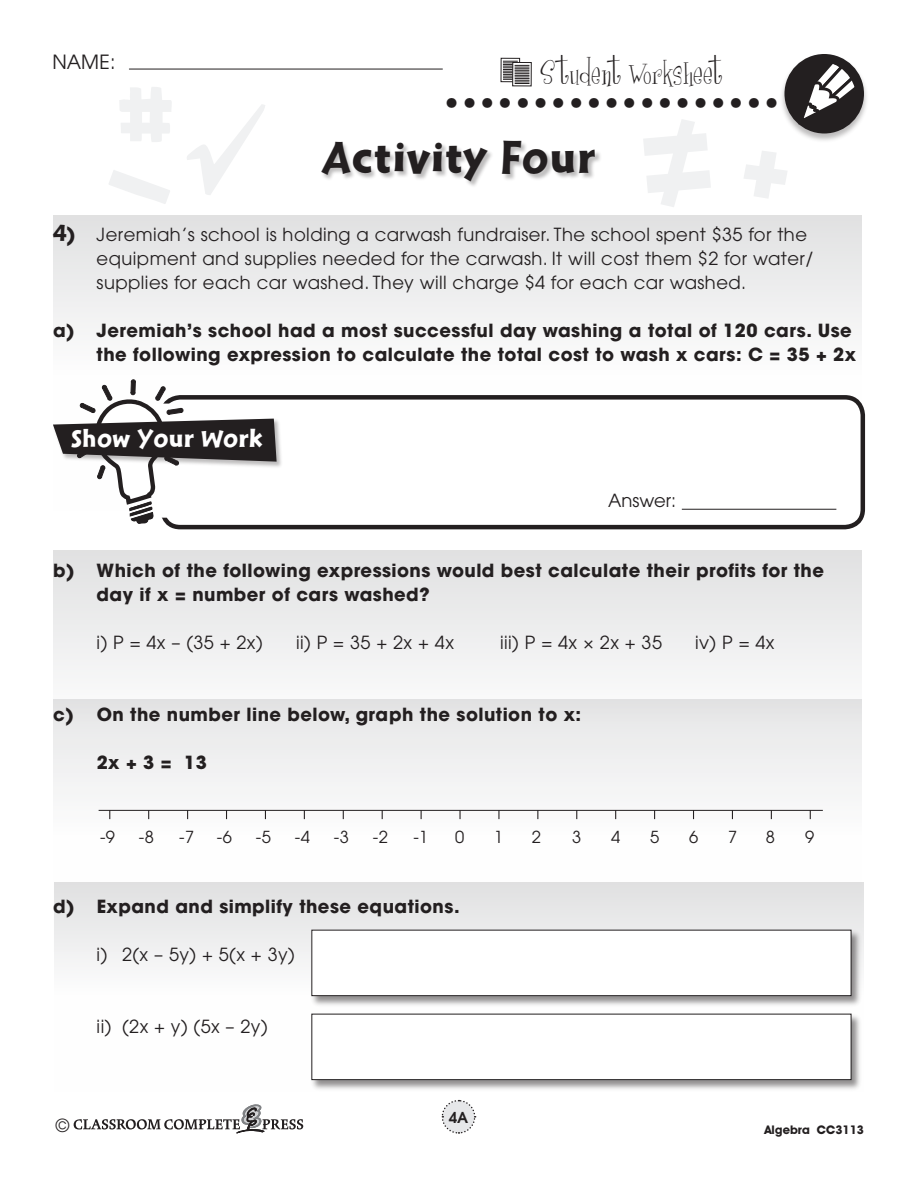
<style>
.page{position:relative;width:918px;height:1188px;background:#fff}
.page>*{position:absolute;margin:0;border:0;box-sizing:border-box;transform-origin:0 0}
.t1{font:46.5px "Cal Sans Heavy KB";letter-spacing:.045em;color:#231f20}
.t2{font:700 42px "Futura";color:#231f20}
.t3{font:31.5px "Girlsare Weird";letter-spacing:.01em;color:#231f20}
.t4{font:26.1px "Cal Sans Heavy KB";letter-spacing:.02em;color:#fff}
.t5{font:19.5px "Avant Garde";color:#231f20}
.t6{font:700 18px/24px "Avant Garde";letter-spacing:.025em;color:#231f20;text-align:right}
.t7{font:18px/24px "Avant Garde";letter-spacing:.025em;color:#231f20}
.t8{font:16.5px "Avant Garde";color:#231f20}
.t9{font:600 15px "Avant Garde";color:#231f20}
.t10{font:700 12px "Avant Garde IT Cby BT";color:#231f20}
.s1{font-family:"Cal Sans Heavy KB";font-size:24px}
.s2{font-weight:700;font-size:19.5px}
</style>
<div class="page">
<hr style="left:129px;top:69px;width:313px;height:1px;background:#231f20">
<div style="left:779px;top:52px;width:90px;height:91px;background:#231f20;opacity:.3"></div>
<div style="left:784px;top:54px;width:80px;height:80px;background:#231f20;border-radius:50%"></div>
<svg style="left:797px;top:54px;width:67px;height:71px"></svg>
<svg style="left:503px;top:60px;width:15px;height:1px"></svg>
<div style="left:501px;top:58px;width:19px;height:24px;border:1px solid #231f20"></div>
<div style="left:512px;top:62px;width:20px;height:24px;border:1px solid #231f20"></div>
<svg style="left:503px;top:61px;width:27px;height:23px"></svg>
<svg style="left:441px;top:1099px;width:35px;height:35px"></svg>
<svg style="left:74px;top:1104px;width:229px;height:29px"></svg>
<svg style="left:119px;top:87px;width:53px;height:55px"></svg>
<svg style="left:744px;top:151px;width:43px;height:47px"></svg>
<svg style="left:109px;top:170px;width:61px;height:34px"></svg>
<svg style="left:187px;top:104px;width:78px;height:91px"></svg>
<div style="left:321px;top:140px;width:281px;height:48px;background:#231f20;opacity:.3"></div>
<svg style="left:643px;top:119px;width:68px;height:88px"></svg>
<div style="left:53px;top:551px;width:809px;height:315px;background:linear-gradient(to bottom,#e5e5e6,#fbfbfb)"></div>
<svg style="left:53px;top:215px;width:809px;height:189px"></svg>
<hr style="left:99px;top:810px;width:724px;height:1px;background:#231f20">
<svg style="left:109px;top:810px;width:702px;height:9px"></svg>
<div style="left:162px;top:397px;width:701px;height:130px;background:#fff;border-radius:18px"></div>
<div style="left:160px;top:395px;width:705px;height:134px;border:4px solid #231f20;border-radius:18px"></div>
<svg style="left:53px;top:379px;width:227px;height:148px"></svg>
<hr style="left:682px;top:509px;width:154px;height:1px;background:#231f20">
<div style="left:55px;top:882px;width:808px;height:209px;background:linear-gradient(to bottom,#e5e5e6,#fff)"></div>
<div style="left:310px;top:928px;width:553px;height:80px;background:#231f20;opacity:.5"></div>
<div style="left:312px;top:930px;width:539px;height:66px;background:#fff"></div>
<div style="left:311px;top:930px;width:540px;height:66px;border:1px solid #231f20"></div>
<div style="left:310px;top:1012px;width:553px;height:80px;background:#231f20;opacity:.5"></div>
<div style="left:312px;top:1014px;width:539px;height:66px;background:#fff"></div>
<div style="left:311px;top:1014px;width:540px;height:66px;border:1px solid #231f20"></div>
<p class="t5" style="left:52px;top:50px;width:65px">NAME:</p>
<h3 class="t3" style="left:540px;top:54px;width:184px">Student Worksheet</h3>
<h2 class="t2" style="left:445px;top:64px;width:336px">...................</h2>
<h1 class="t1" style="left:323px;top:131px;width:274px">Activity Four</h1>
<p class="t7" style="left:97px;top:222px;width:718px;text-indent:-43px"><span class="s1">4</span><span class="s2">)</span> Jeremiah’s school is holding a carwash fundraiser. The school spent $35 for the equipment and supplies needed for the carwash. It will cost them $2 for water/ supplies for each car washed. They will charge $4 for each car washed.</p>
<p class="t6" style="left:53px;top:318px;width:805px">a) Jeremiah’s school had a most successful day washing a total of 120 cars. Use the following expression to calculate the total cost to wash x cars: C = 35 + 2x</p>
<h3 class="t4" style="left:71px;top:423px;width:193px">Show Your Work</h3>
<p class="t7" style="left:608px;top:489px;width:69px">Answer:</p>
<p class="t6" style="left:97px;top:558px;width:729px;text-align:left;text-indent:-44px">b) Which of the following expressions would best calculate their profits for the day if x = number of cars washed?</p>
<p class="t7" style="left:97px;top:630px;width:168px">i) P = 4x – (35 + 2x)</p>
<p class="t7" style="left:296px;top:630px;width:159px">ii) P = 35 + 2x + 4x</p>
<p class="t7" style="left:500px;top:630px;width:163px">iii) P = 4x × 2x + 35</p>
<p class="t7" style="left:695px;top:630px;width:81px">iv) P = 4x</p>
<p class="t6" style="left:53px;top:702px;width:530px">c) On the number line below, graph the solution to x:</p>
<p class="t6" style="left:97px;top:750px;width:112px">2x+3= 13</p>
<p class="t8" style="left:100px;top:827px;width:17px">-9</p>
<p class="t8" style="left:139px;top:827px;width:17px">-8</p>
<p class="t8" style="left:179px;top:827px;width:17px">-7</p>
<p class="t8" style="left:217px;top:827px;width:17px">-6</p>
<p class="t8" style="left:256px;top:827px;width:17px">-5</p>
<p class="t8" style="left:295px;top:827px;width:17px">-4</p>
<p class="t8" style="left:334px;top:827px;width:17px">-3</p>
<p class="t8" style="left:373px;top:827px;width:17px">-2</p>
<p class="t8" style="left:413px;top:827px;width:17px">-1</p>
<p class="t8" style="left:455px;top:827px;width:11px">0</p>
<p class="t8" style="left:494px;top:827px;width:11px">1</p>
<p class="t8" style="left:532px;top:827px;width:11px">2</p>
<p class="t8" style="left:572px;top:827px;width:11px">3</p>
<p class="t8" style="left:611px;top:827px;width:11px">4</p>
<p class="t8" style="left:650px;top:827px;width:11px">5</p>
<p class="t8" style="left:689px;top:827px;width:11px">6</p>
<p class="t8" style="left:728px;top:827px;width:11px">7</p>
<p class="t8" style="left:766px;top:827px;width:11px">8</p>
<p class="t8" style="left:805px;top:827px;width:11px">9</p>
<p class="t6" style="left:53px;top:894px;width:408px">d) Expand and simplify these equations.</p>
<p class="t7" style="left:97px;top:942px;width:200px">i) 2(x – 5y) + 5(x + 3y)</p>
<p class="t7" style="left:97px;top:1014px;width:173px">ii) (2x + y) (5x – 2y)</p>
<p class="t9" style="left:449px;top:1107px;width:21px">4A</p>
<p class="t7" style="left:56px;top:1113px;width:15px">©</p>
<p class="t10" style="left:764px;top:1122px;width:101px">Algebra CC3113</p>
</div>
